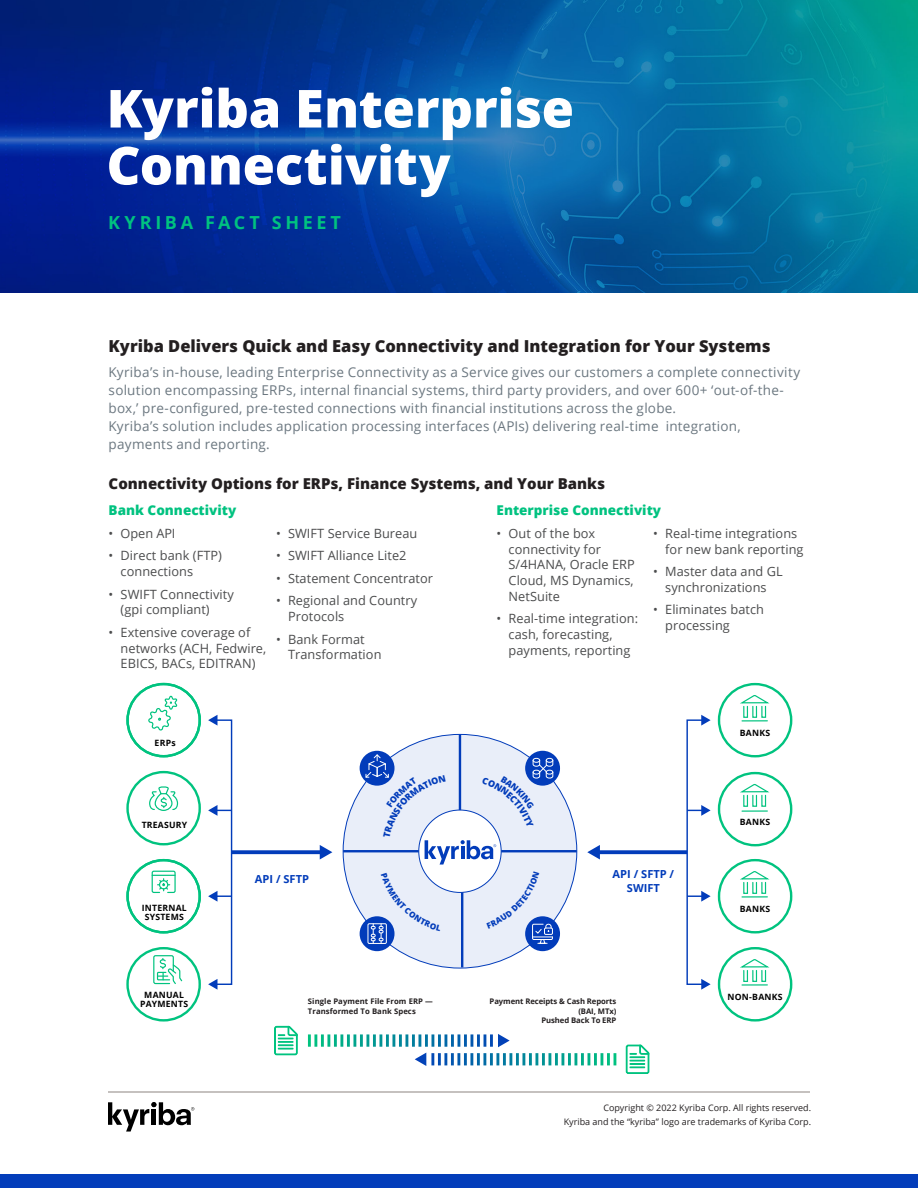
<style>
.page{position:relative;width:918px;height:1188px;background:#fff}
.page>*{position:absolute;margin:0;border:0;box-sizing:border-box;transform-origin:0 0}
.t1{font:800 52.5px/57px "Open Sans";letter-spacing:-.005em;color:#fff}
.t2{font:700 18px "Open Sans";letter-spacing:.205em;color:#00c280}
.Intro_Text{font:800 16.5px "Open Sans";color:#231f20}
.Intro_Text-2{font:800 15px "Open Sans";color:#231f20}
.Body{font:13.5px/18px "Open Sans";letter-spacing:.015em;color:#6b7780}
.Header_Green-Sidebar{font:800 13.5px "Open Sans";color:#00c280}
.t3{font:12.75px/15.8px "Open Sans";letter-spacing:.005em;color:#4b4c4d}
.t4{font:700 11.1px/13.5px "Open Sans";color:#023cba;text-align:center}
.t5{font:9px/13.8px "Open Sans";color:#231f20;text-align:right}
.t6{font:700 8.7px/9.6px "Open Sans";letter-spacing:.025em;color:#000;text-align:center}
.t7{font:700 7.65px/9.3px "Open Sans";color:#231f20}
</style>
<div class="page">
<svg style="left:108px;top:1102px;width:86px;height:30px"></svg>
<hr style="left:108px;top:1091px;width:702px;height:2px;background:#b3adab">
<div style="left:0;top:1174px;width:918px;height:14px;background:#033dba"></div>
<img style="left:0;top:0;width:918px;height:293px">
<div style="left:126px;top:859px;width:75px;height:75px;border:2px solid #00c37f;border-radius:50%"></div>
<div style="left:126px;top:771px;width:75px;height:74px;border:2px solid #00c37f;border-radius:50%"></div>
<div style="left:126px;top:947px;width:75px;height:75px;border:2px solid #00c37f;border-radius:50%"></div>
<div style="left:126px;top:683px;width:75px;height:74px;border:2px solid #00c37f;border-radius:50%"></div>
<svg style="left:148px;top:695px;width:30px;height:36px"></svg>
<div style="left:152px;top:871px;width:24px;height:22px;border:1px solid #00c37f;border-radius:2px"></div>
<svg style="left:152px;top:875px;width:23px;height:16px"></svg>
<svg style="left:149px;top:786px;width:30px;height:25px"></svg>
<svg style="left:153px;top:955px;width:30px;height:30px"></svg>
<div style="left:215px;top:719px;width:17px;height:266px;border:1px solid #023cba"></div>
<svg style="left:208px;top:715px;width:9px;height:11px"></svg>
<svg style="left:208px;top:979px;width:9px;height:11px"></svg>
<svg style="left:232px;top:850px;width:88px;height:4px"></svg>
<svg style="left:320px;top:845px;width:12px;height:15px"></svg>
<svg style="left:600px;top:850px;width:86px;height:4px"></svg>
<svg style="left:587px;top:845px;width:13px;height:15px"></svg>
<svg style="left:274px;top:1026px;width:24px;height:29px"></svg>
<svg style="left:626px;top:1045px;width:23px;height:29px"></svg>
<svg style="left:208px;top:805px;width:24px;height:11px"></svg>
<svg style="left:208px;top:891px;width:24px;height:11px"></svg>
<div style="left:718px;top:947px;width:74px;height:75px;border:2px solid #00c37f;border-radius:50%"></div>
<hr style="left:742px;top:984px;width:25px;height:2px;background:#00c37f">
<svg style="left:740px;top:959px;width:29px;height:9px"></svg>
<div style="left:761px;top:970px;width:5px;height:12px;border:1px solid #00c37f"></div>
<div style="left:752px;top:970px;width:5px;height:12px;border:1px solid #00c37f"></div>
<div style="left:743px;top:970px;width:5px;height:12px;border:1px solid #00c37f"></div>
<div style="left:718px;top:859px;width:74px;height:75px;border:2px solid #00c37f;border-radius:50%"></div>
<hr style="left:742px;top:896px;width:25px;height:2px;background:#00c37f">
<svg style="left:740px;top:871px;width:29px;height:9px"></svg>
<div style="left:761px;top:882px;width:5px;height:12px;border:1px solid #00c37f"></div>
<div style="left:752px;top:882px;width:5px;height:12px;border:1px solid #00c37f"></div>
<div style="left:743px;top:882px;width:5px;height:12px;border:1px solid #00c37f"></div>
<div style="left:718px;top:772px;width:74px;height:74px;border:2px solid #00c37f;border-radius:50%"></div>
<hr style="left:742px;top:810px;width:25px;height:2px;background:#00c37f">
<svg style="left:740px;top:784px;width:29px;height:9px"></svg>
<div style="left:761px;top:795px;width:5px;height:12px;border:1px solid #00c37f"></div>
<div style="left:752px;top:795px;width:5px;height:12px;border:1px solid #00c37f"></div>
<div style="left:743px;top:795px;width:5px;height:12px;border:1px solid #00c37f"></div>
<div style="left:718px;top:683px;width:74px;height:74px;border:2px solid #00c37f;border-radius:50%"></div>
<svg style="left:742px;top:720px;width:25px;height:1px"></svg>
<svg style="left:740px;top:695px;width:29px;height:9px"></svg>
<div style="left:761px;top:706px;width:5px;height:12px;border:1px solid #00c37f"></div>
<div style="left:752px;top:706px;width:5px;height:12px;border:1px solid #00c37f"></div>
<div style="left:743px;top:706px;width:5px;height:12px;border:1px solid #00c37f"></div>
<div style="left:686px;top:719px;width:18px;height:266px;border:1px solid #023cba"></div>
<svg style="left:701px;top:715px;width:10px;height:11px"></svg>
<svg style="left:701px;top:979px;width:10px;height:11px"></svg>
<svg style="left:687px;top:805px;width:24px;height:11px"></svg>
<svg style="left:687px;top:891px;width:24px;height:11px"></svg>
<svg style="left:342px;top:733px;width:236px;height:236px"></svg>
<hr style="left:459px;top:734px;width:2px;height:76px;background:#023cba">
<hr style="left:461px;top:892px;width:2px;height:75px;background:#023cba">
<hr style="left:343px;top:850px;width:76px;height:2px;background:#023cba">
<hr style="left:501px;top:850px;width:76px;height:2px;background:#023cba">
<div style="left:360px;top:751px;width:35px;height:35px;background:#023cba;border-radius:50%"></div>
<div style="left:525px;top:751px;width:35px;height:35px;background:#023cba;border-radius:50%"></div>
<div style="left:360px;top:916px;width:35px;height:35px;background:#023cba;border-radius:50%"></div>
<div style="left:525px;top:916px;width:35px;height:35px;background:#023cba;border-radius:50%"></div>
<div style="left:367px;top:923px;width:20px;height:21px;border:1px solid #fff"></div>
<svg style="left:308px;top:1034px;width:202px;height:13px"></svg>
<svg style="left:415px;top:1053px;width:201px;height:13px"></svg>
<svg style="left:365px;top:753px;width:189px;height:112px"></svg>
<svg style="left:486px;top:871px;width:67px;height:73px"></svg>
<svg style="left:371px;top:873px;width:70px;height:70px"></svg>
<p class="t1" style="left:106px;top:77px;width:469px">Kyriba Enterprise<br>Connectivity</p>
<p class="t2" style="left:108px;top:209px;width:234px">KYRIBA FACT SHEET</p>
<p class="Intro_Text" style="left:109px;top:333px;width:663px">Kyriba Delivers Quick and Easy Connectivity and Integration for Your Systems</p>
<p class="Body" style="left:109px;top:362px;width:693px">Kyriba’s in-house, leading Enterprise Connectivity as a Service gives our customers a complete connectivity solution encompassing ERPs, internal financial systems, third party providers, and over 600+ ‘out-of-the&shy;box,’ pre-configured, pre-tested connections with financial institutions across the globe.<br>Kyriba’s solution includes application processing interfaces (APIs) delivering real-time integration, payments and reporting.</p>
<p class="Intro_Text-2" style="left:109px;top:472px;width:498px">Connectivity Options for ERPs, Finance Systems, and Your Banks</p>
<p class="Header_Green-Sidebar" style="left:109px;top:500px;width:129px">Bank Connectivity</p>
<p class="t3" style="left:109px;top:525px;width:68px">• Open API</p>
<p class="t3" style="left:121px;top:548px;width:103px;text-indent:-12px">• Direct bank (FTP) connections</p>
<p class="t3" style="left:121px;top:586px;width:115px;text-indent:-12px">• SWIFT Connectivity (gpi compliant)</p>
<p class="t3" style="left:121px;top:624px;width:147px;text-indent:-12px">• Extensive coverage of networks (ACH, Fedwire,<br>EBICS, BACs, EDITRAN)</p>
<p class="Header_Green-Sidebar" style="left:497px;top:500px;width:166px">Enterprise Connectivity</p>
<p class="t3" style="left:509px;top:525px;width:128px;text-indent:-12px">• Out of the box connectivity for<br>S/4HANA, Oracle ERP<br>Cloud, MS Dynamics,<br>NetSuite</p>
<p class="t3" style="left:509px;top:611px;width:131px;text-indent:-12px">• Real-time integration: cash, forecasting, payments, reporting</p>
<p class="t3" style="left:665px;top:525px;width:140px;text-indent:-12px">• Real-time integrations for new bank reporting</p>
<p class="t3" style="left:653px;top:563px;width:131px;text-align:center">• Master data and GL synchronizations</p>
<p class="t3" style="left:665px;top:602px;width:100px;text-indent:-12px">• Eliminates batch processing</p>
<p class="t3" style="left:276px;top:525px;width:143px">• SWIFT Service Bureau</p>
<p class="t3" style="left:276px;top:548px;width:132px">• SWIFT Alliance Lite2</p>
<p class="t3" style="left:276px;top:570px;width:159px">• Statement Concentrator</p>
<p class="t3" style="left:288px;top:593px;width:131px;text-indent:-12px">• Regional and Country<br>Protocols</p>
<p class="t3" style="left:288px;top:631px;width:95px;text-indent:-12px">• Bank Format<br>Transformation</p>
<p class="t6" style="left:155px;top:738px;width:23px">ERPs</p>
<p class="t6" style="left:142px;top:820px;width:47px">TREASURY</p>
<p class="t6" style="left:142px;top:902px;width:46px">INTERNAL<br>SYSTEMS</p>
<p class="t4" style="left:255px;top:872px;width:56px">API / SFTP</p>
<p class="t4" style="left:613px;top:867px;width:63px">API / SFTP /<br>SWIFT</p>
<p class="t6" style="left:140px;top:989px;width:50px">MANUAL<br>PAYMENTS</p>
<p class="t7" style="left:308px;top:997px;width:126px">Single Payment File From ERP —<br>Transformed To Bank Specs</p>
<p class="t7" style="left:490px;top:997px;width:128px;text-align:right">Payment Receipts &amp; Cash Reports (BAI, MTx)<br>Pushed Back To ERP</p>
<p class="t6" style="left:740px;top:728px;width:32px">BANKS</p>
<p class="t6" style="left:740px;top:817px;width:32px">BANKS</p>
<p class="t6" style="left:740px;top:904px;width:32px">BANKS</p>
<p class="t6" style="left:728px;top:992px;width:57px">NON-BANKS</p>
<p class="t5" style="left:564px;top:1101px;width:249px">Copyright © 2022 Kyriba Corp. All rights reserved.<br>Kyriba and the “kyriba” logo are trademarks of Kyriba Corp.</p>
</div>
